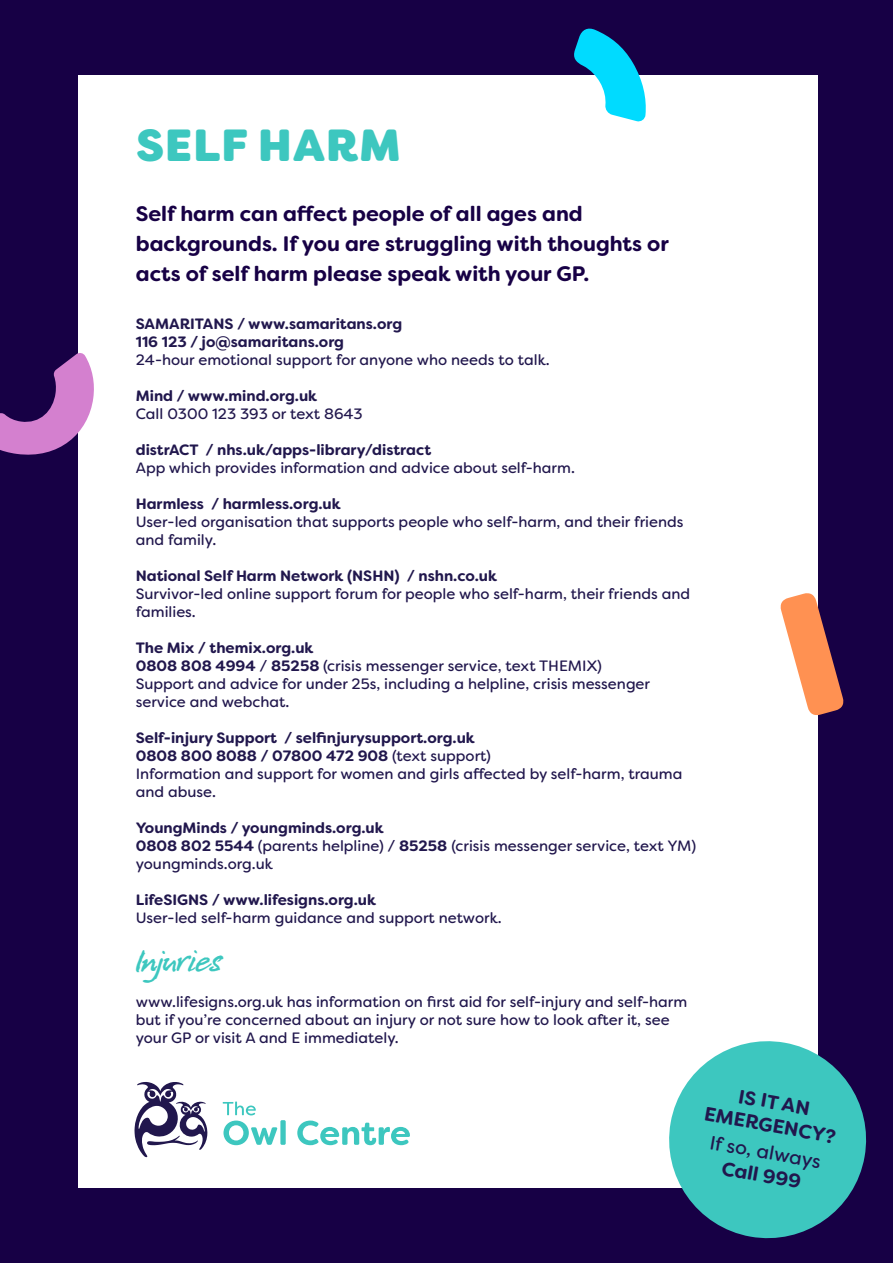
<style>
.page{position:relative;width:893px;height:1263px;background:#170045}
.page>*{position:absolute;margin:0;border:0;box-sizing:border-box;transform-origin:0 0}
.t1{font:800 45px "Filson Soft";letter-spacing:.02em;color:#3dc7bf}
.t2{font:33px "P22 Freely";color:#3dc7bf}
.t3{font:700 21px/30px "Filson Soft";color:#170045}
.t4{font:19.5px/23.4px "Filson Soft";color:#21174d;text-align:center}
.t5{font:700 19.5px/23.4px "Filson Soft";color:#21174d;text-align:center}
.t6{font:15px/18px "Filson Soft";color:#21174d}
.t7{font:700 15px "Filson Soft";color:#21174d}
.s1{font-weight:700}
.s2{font-weight:400}
</style>
<div class="page">
<div style="left:78px;top:75px;width:740px;height:1113px;background:#fff"></div>
<svg style="left:780px;top:593px;width:64px;height:123px"></svg>
<svg style="left:0;top:353px;width:94px;height:102px"></svg>
<svg style="left:574px;top:28px;width:72px;height:94px"></svg>
<svg style="left:223px;top:1101px;width:54px;height:44px"></svg>
<div style="left:280px;top:1120px;width:6px;height:25px;background:#3dc7bf;border-radius:2px"></div>
<svg style="left:297px;top:1120px;width:113px;height:25px"></svg>
<svg style="left:134px;top:1082px;width:73px;height:75px"></svg>
<svg style="left:669px;top:1041px;width:198px;height:198px;fill:#3dc7bf"></svg>
<p class="t1" style="left:136px;top:116px;width:266px">SELF HARM</p>
<p class="t3" style="left:136px;top:198px;width:535px">Self harm can affect people of all ages and backgrounds. If you are struggling with thoughts or acts of self harm please speak with your GP.</p>
<p class="t7" style="left:136px;top:314px;width:268px">SAMARITANS / www.samaritans.org</p>
<p class="t7" style="left:136px;top:332px;width:210px">116 123 / jo@samaritans.org</p>
<p class="t6" style="left:136px;top:350px;width:416px">24-hour emotional support for anyone who needs to talk.</p>
<p class="t7" style="left:136px;top:386px;width:183px">Mind / www.mind.org.uk</p>
<p class="t6" style="left:136px;top:404px;width:228px">Call 0300 123 393 or text 8643</p>
<p class="t7" style="left:136px;top:440px;width:297px">distrACT / nhs.uk/apps-library/distract</p>
<p class="t6" style="left:136px;top:458px;width:441px">App which provides information and advice about self-harm.</p>
<p class="t7" style="left:136px;top:494px;width:207px">Harmless / harmless.org.uk</p>
<p class="t6" style="left:136px;top:512px;width:549px">User-led organisation that supports people who self-harm, and their friends and family.</p>
<p class="t7" style="left:136px;top:566px;width:363px">National Self Harm Network (NSHN) / nshn.co.uk</p>
<p class="t6" style="left:136px;top:584px;width:556px">Survivor-led online support forum for people who self-harm, their friends and families.</p>
<p class="t7" style="left:136px;top:638px;width:179px">The Mix / themix.org.uk</p>
<p class="t6" style="left:136px;top:656px;width:468px"><span class="s1">0808 808 4994</span> / <span class="s1">85258</span> (crisis messenger service, text THEMIX)</p>
<p class="t6" style="left:136px;top:674px;width:516px">Support and advice for under 25s, including a helpline, crisis messenger service and webchat.</p>
<p class="t7" style="left:136px;top:728px;width:341px">Self-injury Support / selfinjurysupport.org.uk</p>
<p class="t7" style="left:136px;top:746px;width:357px">0808 800 8088 / 07800 472 908 <span class="s2">(text support)</span></p>
<p class="t6" style="left:136px;top:764px;width:548px">Information and support for women and girls affected by self-harm, trauma and abuse.</p>
<p class="t7" style="left:136px;top:818px;width:249px">YoungMinds / youngminds.org.uk</p>
<p class="t6" style="left:136px;top:836px;width:562px"><span class="s1">0808 802 5544</span> (parents helpline) / <span class="s1">85258</span> (crisis messenger service, text YM)</p>
<p class="t6" style="left:136px;top:854px;width:139px">youngminds.org.uk</p>
<p class="t7" style="left:136px;top:890px;width:242px">LifeSIGNS / www.lifesigns.org.uk</p>
<p class="t6" style="left:136px;top:908px;width:367px">User-led self-harm guidance and support network.</p>
<p class="t2" style="left:136px;top:945px;width:87px">Injuries</p>
<p class="t6" style="left:136px;top:992px;width:553px">www.lifesigns.org.uk has information on first aid for self-injury and self-harm but if you’re concerned about an injury or not sure how to look after it, see your GP or visit A and E immediately.</p>
<p class="t5" style="left:711px;top:1079px;width:135px;rotate:10deg">IS IT AN<br>EMERGENCY?</p>
<p class="t4" style="left:712px;top:1130px;width:114px;rotate:10deg">If so, always<br><span class="s1">Call 999</span></p>
</div>
